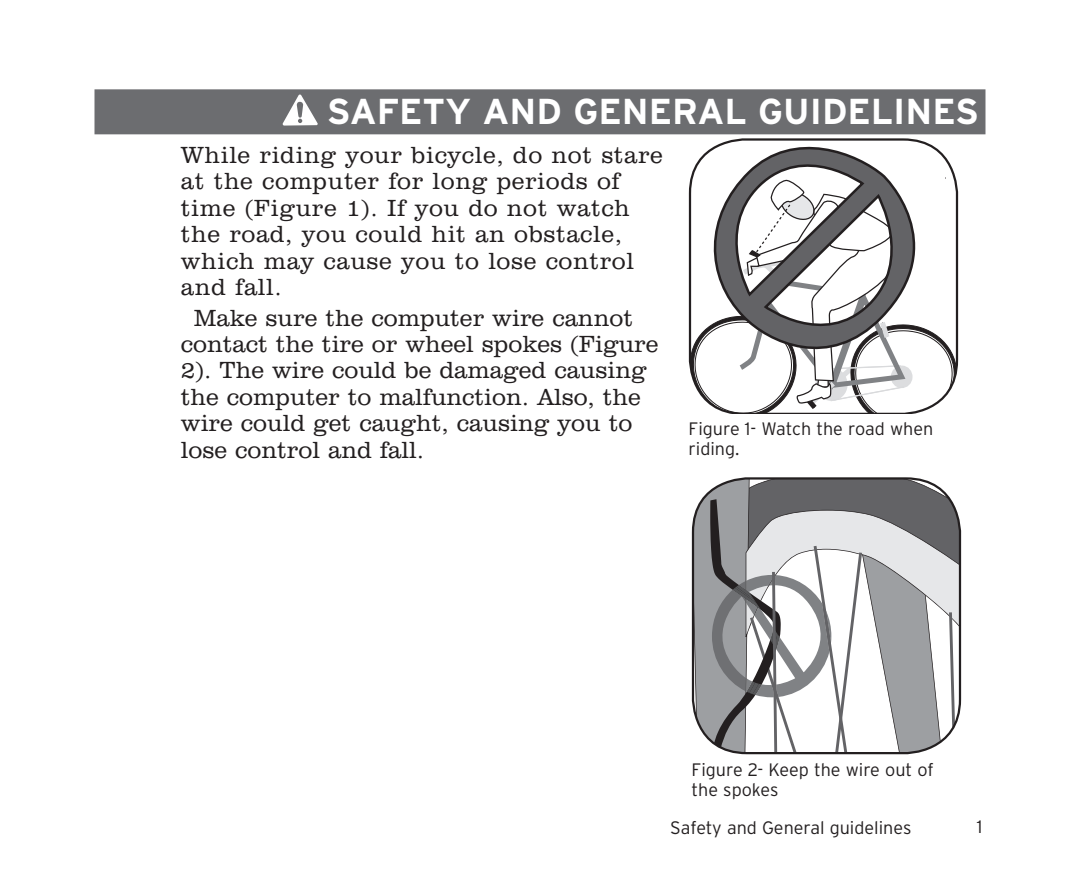
<style>
.page{position:relative;width:1080px;height:891px;background:#fff}
.page>*{position:absolute;margin:0;border:0;box-sizing:border-box;transform-origin:0 0}
.t1{font:700 36px "Interstate";color:#fff}
.t2{font:300 24px/26.4px "Clarendon BT";color:#231f20}
.t3{font:300 24px/26.4px "Clarendon BT";letter-spacing:.025em;color:#231f20}
.t4{font:300 18px/19.8px "Interstate";color:#231f20}
</style>
<div class="page">
<div style="left:94px;top:89px;width:892px;height:45px;background:#6c6d70"></div>
<svg style="left:690px;top:177px;width:267px;height:237px"></svg>
<svg style="left:702px;top:147px;width:251px;height:228px"></svg>
<div style="left:689px;top:138px;width:269px;height:277px;border:2px solid #231f20;border-radius:54px"></div>
<svg style="left:693px;top:478px;width:267px;height:275px"></svg>
<div style="left:692px;top:477px;width:269px;height:277px;border:2px solid #231f20;border-radius:54px"></div>
<svg style="left:283px;top:94px;width:35px;height:32px"></svg>
<h1 class="t1" style="left:327px;top:91px;width:297px">SAFETY AN D GENERA</h1>
<h1 class="t1" style="left:724px;top:91px;width:190px">L GUI DELINES</h1>
<p class="t3" style="left:181px;top:141px;width:484px">While riding your bicycle, do not stare at the computer for long periods of time (Figure 1). If you do not watch the road, you could hit an obstacle, which may cause you to lose control and fall.</p>
<p class="t2" style="left:181px;top:304px;width:479px;text-indent:13px">Make sure the computer wire cannot contact the tire or wheel spokes (Figure 2). The wire could be damaged causing the computer to malfunction. Also, the wire could get caught, causing you to lose control and fall.</p>
<p class="t4" style="left:688px;top:418px;width:246px">Figure 1- Watch the road when riding.</p>
<p class="t4" style="left:692px;top:760px;width:244px">Figure 2- Keep the wire out of the spokes</p>
<p class="t4" style="left:670px;top:818px;width:243px">Safety and General guidelines</p>
</div>
